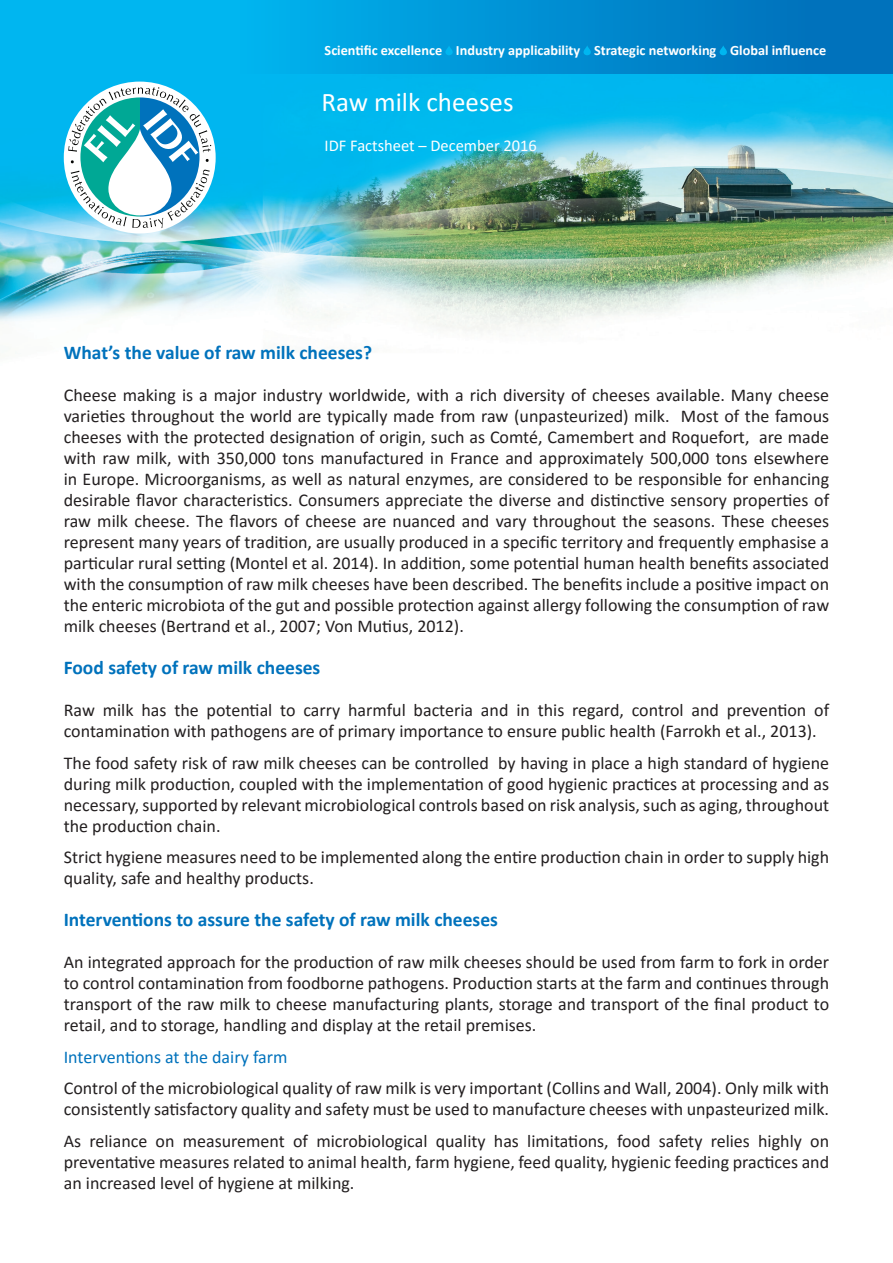
<style>
.page{position:relative;width:893px;height:1263px;background:#fff}
.page>*{position:absolute;margin:0;border:0;box-sizing:border-box;transform-origin:0 0}
.t1{font:27px "Calibri";color:#fff}
._1_titolo{font:700 19.5px "Calibri";color:#0072bc}
.testo_finale{font:18px/21px "Calibri";color:#231f20;text-align:justify}
.testo_finale-2{font:18px "Calibri";color:#0072bc}
.t2{font:16.5px "Calibri";color:#fff}
.t3{font:700 14.25px "Calibri";color:#fff}
</style>
<div class="page">
<img style="left:0;top:74px;width:893px;height:257px">
<div style="left:0;top:0;width:893px;height:74px;background:linear-gradient(to right,#00c4fb,#006eb9)"></div>
<div style="left:64px;top:82px;width:152px;height:151px;background:#fff;border-radius:50%"></div>
<svg style="left:68px;top:87px;width:143px;height:141px"></svg>
<svg style="left:445px;top:45px;width:8px;height:10px"></svg>
<svg style="left:583px;top:45px;width:8px;height:10px"></svg>
<svg style="left:720px;top:45px;width:7px;height:10px"></svg>
<p class="t3" style="left:325px;top:40px;width:503px">Scientific excellence Industry applicability Strategic networking Global influence</p>
<h1 class="t1" style="left:321px;top:83px;width:194px">Raw milk cheeses</h1>
<p class="t2" style="left:325px;top:134px;width:214px">IDF Factsheet – December 2016</p>
<p class="_1_titolo" style="left:64px;top:339px;width:310px">What’s the value of raw milk cheeses?</p>
<p class="testo_finale" style="left:64px;top:384px;width:767px">Cheese making is a major industry worldwide, with a rich diversity of cheeses available. Many cheese varieties throughout the world are typically made from raw (unpasteurized) milk. Most of the famous cheeses with the protected designation of origin, such as Comté, Camembert and Roquefort, are made with raw milk, with 350,000 tons manufactured in France and approximately 500,000 tons elsewhere in Europe. Microorganisms, as well as natural enzymes, are considered to be responsible for enhancing desirable flavor characteristics. Consumers appreciate the diverse and distinctive sensory properties of raw milk cheese. The flavors of cheese are nuanced and vary throughout the seasons. These cheeses represent many years of tradition, are usually produced in a specific territory and frequently emphasise a particular rural setting (Montel et al. 2014). In addition, some potential human health benefits associated with the consumption of raw milk cheeses have been described. The benefits include a positive impact on the enteric microbiota of the gut and possible protection against allergy following the consumption of raw milk cheeses (Bertrand et al., 2007; Von Mutius, 2012).</p>
<p class="_1_titolo" style="left:64px;top:654px;width:258px">Food safety of raw milk cheeses</p>
<p class="testo_finale" style="left:64px;top:699px;width:767px">Raw milk has the potential to carry harmful bacteria and in this regard, control and prevention of contamination with pathogens are of primary importance to ensure public health (Farrokh et al., 2013).</p>
<p class="testo_finale" style="left:64px;top:752px;width:767px">The food safety risk of raw milk cheeses can be controlled by having in place a high standard of hygiene during milk production, coupled with the implementation of good hygienic practices at processing and as necessary, supported by relevant microbiological controls based on risk analysis, such as aging, throughout the production chain.</p>
<p class="testo_finale" style="left:64px;top:846px;width:767px">Strict hygiene measures need to be implemented along the entire production chain in order to supply high quality, safe and healthy products.</p>
<p class="_1_titolo" style="left:64px;top:906px;width:436px">Interventions to assure the safety of raw milk cheeses</p>
<p class="testo_finale" style="left:64px;top:951px;width:767px">An integrated approach for the production of raw milk cheeses should be used from farm to fork in order to control contamination from foodborne pathogens. Production starts at the farm and continues through transport of the raw milk to cheese manufacturing plants, storage and transport of the final product to retail, and to storage, handling and display at the retail premises.</p>
<p class="testo_finale-2" style="left:64px;top:1044px;width:225px">Interventions at the dairy farm</p>
<p class="testo_finale" style="left:64px;top:1077px;width:767px">Control of the microbiological quality of raw milk is very important (Collins and Wall, 2004). Only milk with consistently satisfactory quality and safety must be used to manufacture cheeses with unpasteurized milk.</p>
<p class="testo_finale" style="left:64px;top:1130px;width:767px">As reliance on measurement of microbiological quality has limitations, food safety relies highly on preventative measures related to animal health, farm hygiene, feed quality, hygienic feeding practices and an increased level of hygiene at milking.</p>
</div>
